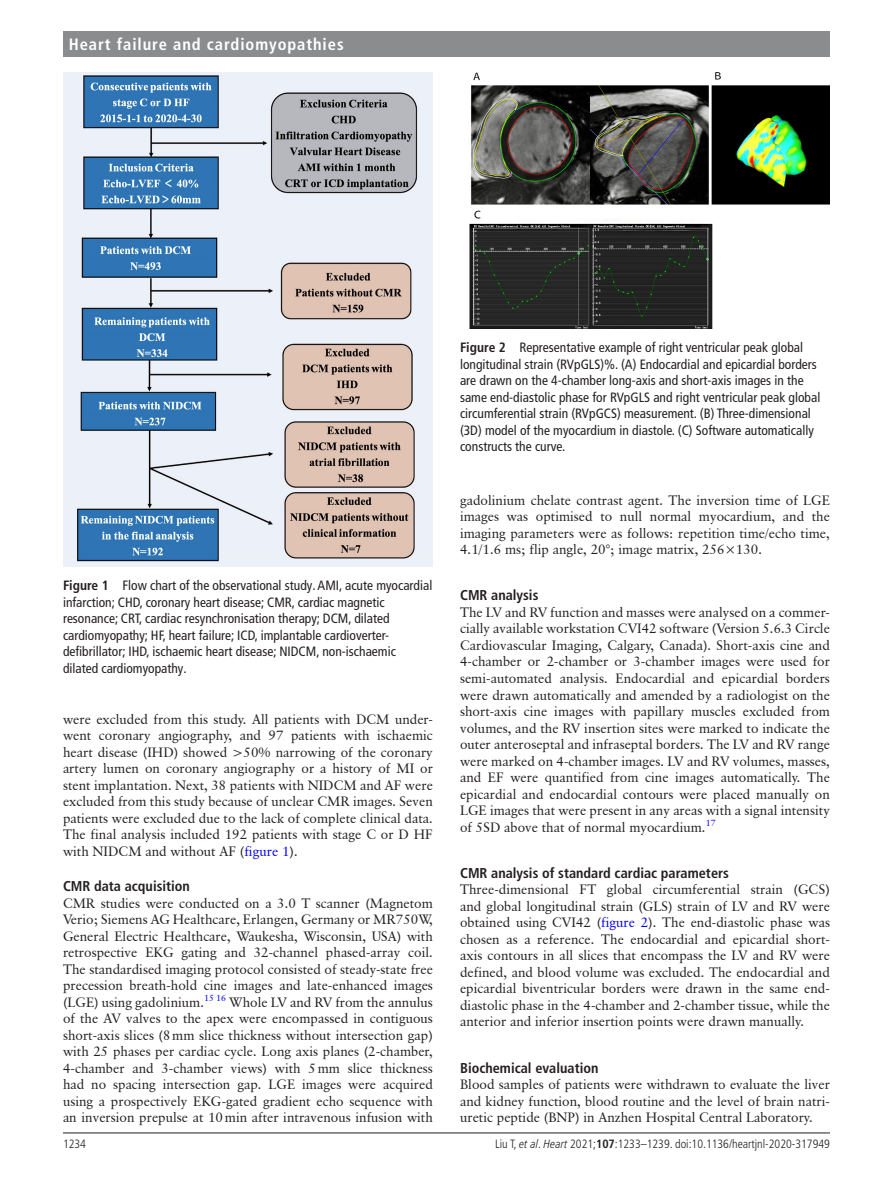
<style>
.page{position:relative;width:893px;height:1191px;background:#fff}
.page>*{position:absolute;margin:0;border:0;box-sizing:border-box;transform-origin:0 0}
.t1{font:700 condensed 16.5px "Frutiger LT Pro";letter-spacing:.055em;color:#fff}
.t2{font:700 condensed 14.25px "Frutiger LT Pro";color:#231f20}
.t3{font:13.5px/16.5px "Classical Garamond BT";color:#231f20;text-align:justify}
.t4{font:condensed 13.5px/16.5px "Frutiger LT Pro";color:#231f20}
.t5{font:300 condensed 12px "Frutiger LT Pro";color:#231f20}
.s1{font-weight:700}
.s2{color:#00f}
.s3{font-style:italic}
</style>
<div class="page">
<hr style="left:63px;top:1132px;width:767px;height:1px;background:#231f20">
<div style="left:63px;top:31px;width:767px;height:25px;background:#8a8c8e"></div>
<img style="left:63px;top:72px;width:370px;height:494px">
<img style="left:469px;top:72px;width:361px;height:256px">
<p class="t1" style="left:69px;top:34px;width:277px">Heart failure and cardiomyopathies</p>
<p class="t4" style="left:63px;top:577px;width:371px"><span class="s1">Figure 1</span> Flow chart of the observational study. AMI, acute myocardial infarction; CHD, coronary heart disease; CMR, cardiac magnetic resonance; CRT, cardiac resynchronisation therapy; DCM, dilated cardiomyopathy; HF, heart failure; ICD, implantable cardioverter&shy;defibrillator; IHD, ischaemic heart disease; NIDCM, non-ischaemic dilated cardiomyopathy.</p>
<p class="t3" style="left:63px;top:710px;width:371px">were excluded from this study. All patients with DCM under&shy;went coronary angiography, and 97 patients with ischaemic heart disease (IHD) showed &gt;50% narrowing of the coronary artery lumen on coronary angiography or a history of MI or stent implantation. Next, 38 patients with NIDCM and AF were excluded from this study because of unclear CMR images. Seven patients were excluded due to the lack of complete clinical data.<br>The final analysis included 192 patients with stage C or D HF with NIDCM and without AF (<span class="s2">figure 1</span>).</p>
<p class="t2" style="left:63px;top:877px;width:129px">CMR data acquisition</p>
<p class="t3" style="left:63px;top:894px;width:371px">CMR studies were conducted on a 3.0 T scanner (Magnetom Verio; Siemens AG Healthcare, Erlangen, Germany or MR750W, General Electric Healthcare, Waukesha, Wisconsin, USA) with retrospective EKG gating and 32-channel phased-array coil.<br>The standardised imaging protocol consisted of steady-state free precession breath-hold cine images and late-enhanced images (LGE) using gadolinium.<sup>15</sup> <sup>16</sup> Whole LV and RV from the annulus of the AV valves to the apex were encompassed in contiguous short-axis slices (8mm slice thickness without intersection gap) with 25 phases per cardiac cycle. Long axis planes (2-chamber, 4-chamber and 3-chamber views) with 5mm slice thickness had no spacing intersection gap. LGE images were acquired using a prospectively EKG-gated gradient echo sequence with an inversion prepulse at 10min after intravenous infusion with</p>
<p class="t4" style="left:460px;top:339px;width:362px"><span class="s1">Figure 2</span> Representative example of right ventricular peak global longitudinal strain (RVpGLS)%. (A) Endocardial and epicardial borders are drawn on the 4-chamber long-axis and short-axis images in the same end-diastolic phase for RVpGLS and right ventricular peak global circumferential strain (RVpGCS) measurement. (B) Three-dimensional (3D) model of the myocardium in diastole. (C) Software automatically constructs the curve.</p>
<p class="t3" style="left:460px;top:491px;width:371px">gadolinium chelate contrast agent. The inversion time of LGE images was optimised to null normal myocardium, and the imaging parameters were as follows: repetition time/echo time, 4.1/1.6 ms; flip angle, 20°; image matrix, 256×130.</p>
<p class="t2" style="left:460px;top:587px;width:80px">CMR analysis</p>
<p class="t3" style="left:460px;top:604px;width:371px">The LV and RV function and masses were analysed on a commer&shy;cially available workstation CVI42 software (Version 5.6.3 Circle Cardiovascular Imaging, Calgary, Canada). Short-axis cine and 4-chamber or 2-chamber or 3-chamber images were used for semi-automated analysis. Endocardial and epicardial borders were drawn automatically and amended by a radiologist on the short-axis cine images with papillary muscles excluded from volumes, and the RV insertion sites were marked to indicate the outer anteroseptal and infraseptal borders. The LV and RV range were marked on 4-chamber images. LV and RV volumes, masses, and EF were quantified from cine images automatically. The epicardial and endocardial contours were placed manually on LGE images that were present in any areas with a signal intensity of 5SD above that of normal myocardium.<sup>17</sup></p>
<p class="t2" style="left:460px;top:864px;width:270px">CMR analysis of standard cardiac parameters</p>
<p class="t3" style="left:460px;top:881px;width:371px">Three-dimensional FT global circumferential strain (GCS) and global longitudinal strain (GLS) strain of LV and RV were obtained using CVI42 (<span class="s2">figure 2</span>). The end-diastolic phase was chosen as a reference. The endocardial and epicardial short&shy;axis contours in all slices that encompass the LV and RV were defined, and blood volume was excluded. The endocardial and epicardial biventricular borders were drawn in the same end&shy;diastolic phase in the 4-chamber and 2-chamber tissue, while the anterior and inferior insertion points were drawn manually.</p>
<p class="t2" style="left:460px;top:1059px;width:140px">Biochemical evaluation</p>
<p class="t3" style="left:460px;top:1075px;width:371px">Blood samples of patients were withdrawn to evaluate the liver and kidney function, blood routine and the level of brain natri&shy;uretic peptide (BNP) in Anzhen Hospital Central Laboratory.</p>
<p class="t5" style="left:63px;top:1136px;width:25px">1234</p>
<p class="t5" style="left:495px;top:1136px;width:336px">Liu T, <span class="s3">et al</span>. <span class="s3">Heart</span> 2021;<span class="s1">107</span>:1233–1239. doi:10.1136/heartjnl-2020-317949</p>
</div>
